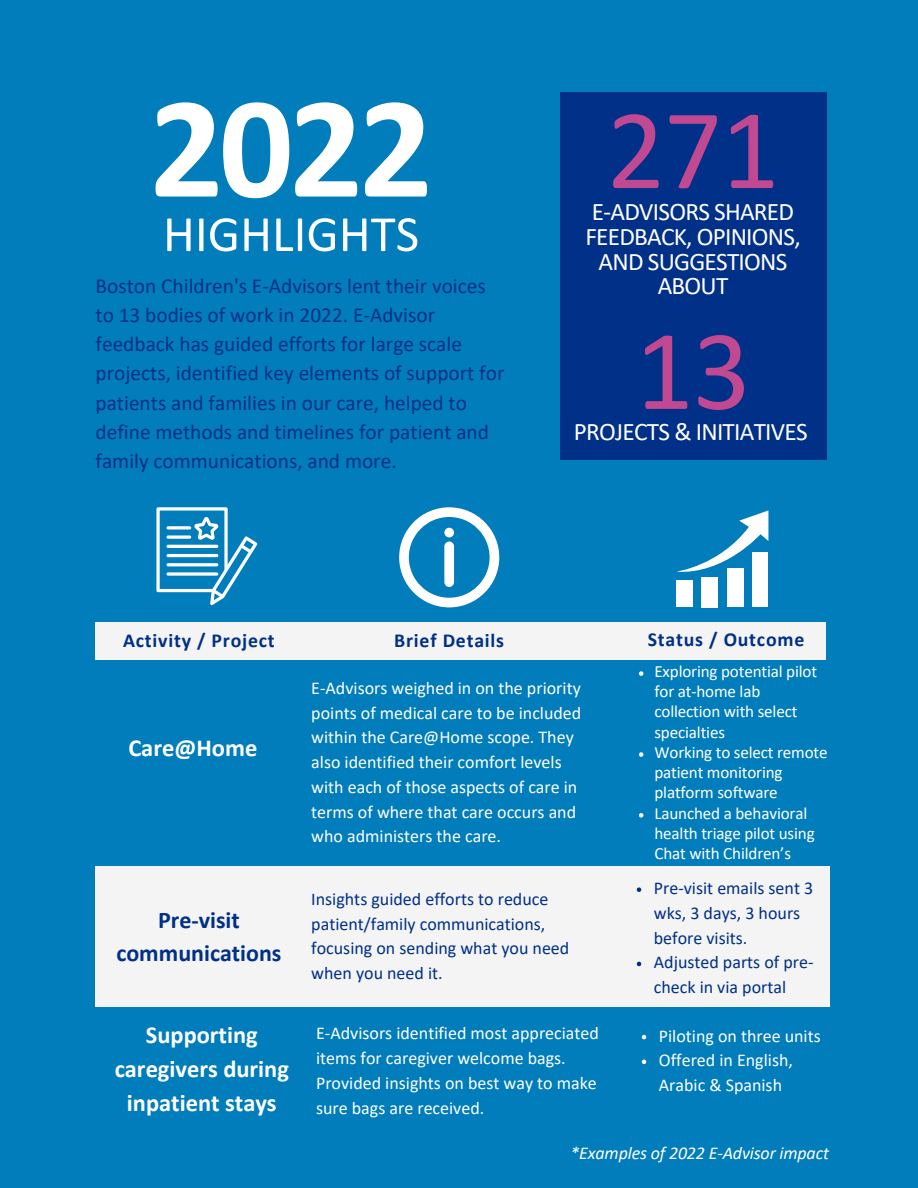
<style>
.page{position:relative;width:918px;height:1188px;background:#007dba}
.page>*{position:absolute;margin:0;border:0;box-sizing:border-box;transform-origin:0 0}
.t1{font:700 146.4px "Calibri";color:#fff}
.t2{font:115.2px "Calibri";color:#c14991}
.t3{font:51.3px "Calibri";color:#fff}
.t4{font:25.35px/24.8px "Calibri";letter-spacing:-.03em;color:#fff;text-align:center}
.t5{font:700 24.45px/33.8px "Calibri";color:#fff;text-align:center}
.t6{font:700 24px/32.7px "Calibri";color:#003087;text-align:center}
.t7{font:21.3px/29.2px "Calibri";color:#003087}
.t8{font:700 19.8px "Calibri";letter-spacing:.04em;color:#003087}
.t9{font:18px/24.8px "Calibri";color:#fff}
.t10{font:18px/24.8px "Calibri";color:#003087}
.t11{font:italic 18px "Calibri";letter-spacing:-.01em;color:#fff}
.t12{font:17.1px/20.2px "Calibri";letter-spacing:-.01em;color:#fff}
</style>
<div class="page">
<div style="left:560px;top:92px;width:267px;height:368px;background:#003087"></div>
<svg style="left:156px;top:507px;width:101px;height:98px"></svg>
<svg style="left:399px;top:507px;width:100px;height:100px"></svg>
<div style="left:444px;top:542px;width:10px;height:45px;background:#fff;border-radius:5px"></div>
<div style="left:444px;top:528px;width:10px;height:9px;background:#fff;border-radius:50%"></div>
<div style="left:676px;top:581px;width:16px;height:26px;background:#fff"></div>
<div style="left:701px;top:577px;width:17px;height:30px;background:#fff"></div>
<div style="left:727px;top:568px;width:17px;height:39px;background:#fff"></div>
<div style="left:753px;top:553px;width:15px;height:54px;background:#fff"></div>
<svg style="left:676px;top:510px;width:92px;height:65px"></svg>
<div style="left:96px;top:622px;width:730px;height:37px;background:#f4f4f4"></div>
<div style="left:96px;top:867px;width:734px;height:140px;background:#f4f4f4"></div>
<svg style="left:642px;top:1035px;width:4px;height:4px"></svg>
<svg style="left:642px;top:1060px;width:4px;height:4px"></svg>
<svg style="left:637px;top:887px;width:4px;height:5px"></svg>
<svg style="left:637px;top:962px;width:4px;height:4px"></svg>
<svg style="left:639px;top:671px;width:4px;height:5px"></svg>
<svg style="left:639px;top:752px;width:4px;height:5px"></svg>
<svg style="left:639px;top:813px;width:4px;height:5px"></svg>
<h1 class="t1" style="left:149px;top:87px;width:285px">2022</h1>
<h3 class="t3" style="left:163px;top:213px;width:258px">HIGHLIGHTS</h3>
<p class="t7" style="left:96px;top:273px;width:410px">Boston Children's E-Advisors lent their voices to 13 bodies of work in 2022. E-Advisor feedback has guided efforts for large scale projects, identified key elements of support for patients and families in our care, helped to define methods and timelines for patient and family communications, and more.</p>
<h2 class="t2" style="left:607px;top:102px;width:174px">271</h2>
<h3 class="t4" style="left:585px;top:201px;width:217px">E-ADVISORS SHARED<br>FEEDBACK, OPINIONS,<br>AND SUGGESTIONS<br>ABOUT</h3>
<h2 class="t2" style="left:635px;top:323px;width:117px">13</h2>
<h3 class="t4" style="left:574px;top:421px;width:235px">PROJECTS &amp; INITIATIVES</h3>
<p class="t8" style="left:123px;top:632px;width:153px">Activity / Project</p>
<p class="t8" style="left:394px;top:632px;width:111px">Brief Details</p>
<p class="t8" style="left:648px;top:631px;width:158px">Status / Outcome</p>
<h3 class="t5" style="left:128px;top:733px;width:131px">Care@Home</h3>
<h3 class="t6" style="left:116px;top:906px;width:167px">Pre-visit communications</h3>
<p class="t9" style="left:311px;top:677px;width:272px">E-Advisors weighed in on the priority points of medical care to be included within the Care@Home scope. They also identified their comfort levels with each of those aspects of care in terms of where that care occurs and who administers the care.</p>
<p class="t12" style="left:654px;top:663px;width:175px">Exploring potential pilot for at-home lab collection with select specialties<br>Working to select remote patient monitoring platform software<br>Launched a behavioral health triage pilot using<br>Chat with Children’s</p>
<p class="t10" style="left:311px;top:888px;width:260px">Insights guided efforts to reduce patient/family communications, focusing on sending what you need when you need it.</p>
<p class="t10" style="left:654px;top:877px;width:161px">Pre-visit emails sent 3 wks, 3 days, 3 hours before visits.<br>Adjusted parts of pre&shy;check in via portal</p>
<h3 class="t5" style="left:115px;top:1020px;width:176px">Supporting caregivers during inpatient stays</h3>
<p class="t9" style="left:659px;top:1025px;width:163px">Piloting on three units<br>Offered in English,<br>Arabic &amp; Spanish</p>
<p class="t9" style="left:316px;top:1022px;width:284px">E-Advisors identified most appreciated items for caregiver welcome bags.<br>Provided insights on best way to make sure bags are received.</p>
<p class="t11" style="left:571px;top:1146px;width:260px">*Examples of 2022 E-Advisor impact</p>
</div>
